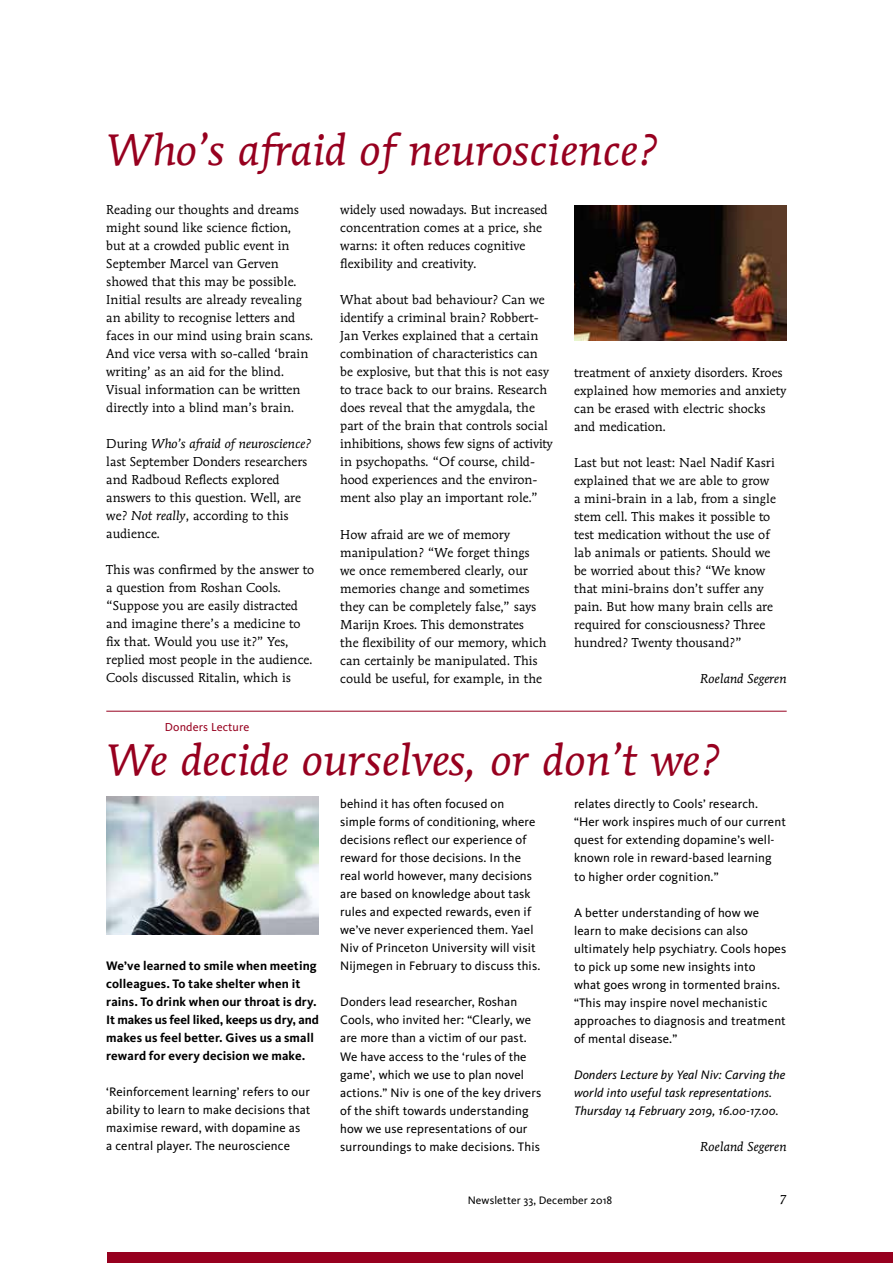
<style>
.page{position:relative;width:893px;height:1263px;background:#fff}
.page>*{position:absolute;margin:0;border:0;box-sizing:border-box;transform-origin:0 0}
.t1{font:italic 43.5px "Mendoza Roman Std";letter-spacing:.01em;color:#97001f}
.t2{font:12.75px/18px "Mendoza Roman Std";letter-spacing:.005em;color:#000}
.t3{font:12.75px/18px "Kievit";letter-spacing:.01em;color:#000}
.t4{font:700 12.75px/18px "Kievit";letter-spacing:.01em;color:#000}
.t5{font:italic 12.75px/18px "Kievit";letter-spacing:.01em;color:#000}
.t6{font:italic 12.75px "Mendoza Roman Std";letter-spacing:.01em;color:#000}
.t7{font:12px "Kievit";letter-spacing:.01em;color:#97001f}
.t8{font:11.25px "Kievit";letter-spacing:.01em;color:#000}
.s1{font-style:italic}
</style>
<div class="page">
<hr style="left:106px;top:711px;width:681px;height:1px;background:#97001f">
<img style="left:574px;top:205px;width:213px;height:135px">
<img style="left:106px;top:797px;width:213px;height:137px">
<div style="left:107px;top:1252px;width:786px;height:11px;background:#97001f"></div>
<h1 class="t1" style="left:106px;top:122px;width:555px">Who’s afraid of neuroscience?</h1>
<p class="t2" style="left:106px;top:201px;width:209px">Reading our thoughts and dreams might sound like science fiction,<br>but at a crowded public event in September Marcel van Gerven showed that this may be possible.<br>Initial results are already revealing an ability to recognise letters and faces in our mind using brain scans.<br>And vice versa with so-called ‘brain writing’ as an aid for the blind.<br>Visual information can be written directly into a blind man’s brain.</p>
<p class="t2" style="left:106px;top:435px;width:207px">During <span class="s1">Who’s afraid of neuroscience? </span>last September Donders researchers and Radboud Reflects explored answers to this question. Well, are we? <span class="s1">Not really</span>, according to this audience.</p>
<p class="t2" style="left:106px;top:561px;width:209px">This was confirmed by the answer to a question from Roshan Cools. “Suppose you are easily distracted and imagine there’s a medicine to fix that. Would you use it?” Yes, replied most people in the audience.<br>Cools discussed Ritalin, which is</p>
<p class="t7" style="left:165px;top:720px;width:86px">Donders Lecture</p>
<p class="t2" style="left:340px;top:201px;width:209px">widely used nowadays. But increased concentration comes at a price, she warns: it often reduces cognitive flexibility and creativity.</p>
<p class="t2" style="left:340px;top:291px;width:214px">What about bad behaviour? Can we identify a criminal brain? Robbert-Jan Verkes explained that a certain combination of characteristics can be explosive, but that this is not easy to trace back to our brains. Research does reveal that the amygdala, the part of the brain that controls social inhibitions, shows few signs of activity in psychopaths. “Of course, child&shy;hood experiences and the environ&shy;ment also play an important role.”</p>
<p class="t2" style="left:340px;top:525px;width:208px">How afraid are we of memory manipulation? “We forget things we once remembered clearly, our memories change and sometimes they can be completely false,” says Marijn Kroes. This demonstrates<br>the flexibility of our memory, which can certainly be manipulated. This could be useful, for example, in the</p>
<p class="t2" style="left:574px;top:363px;width:214px">treatment of anxiety disorders. Kroes explained how memories and anxiety can be erased with electric shocks and medication.</p>
<p class="t2" style="left:574px;top:453px;width:203px">Last but not least: Nael Nadif Kasri explained that we are able to grow a mini-brain in a lab, from a single stem cell. This makes it possible to test medication without the use of lab animals or patients. Should we be worried about this? “We know that mini-brains don’t suffer any pain. But how many brain cells are required for consciousness? Three hundred? Twenty thousand?”</p>
<p class="t6" style="left:700px;top:670px;width:88px">Roeland Segeren</p>
<h1 class="t1" style="left:106px;top:732px;width:617px">We decide ourselves, or don’t we?</h1>
<p class="t4" style="left:106px;top:957px;width:214px">We’ve learned to smile when meeting colleagues. To take shelter when it rains. To drink when our throat is dry.<br>It makes us feel liked, keeps us dry, and makes us feel better. Gives us a small reward for every decision we make.</p>
<p class="t3" style="left:106px;top:1083px;width:206px">‘Reinforcement learning’ refers to our ability to learn to make decisions that maximise reward, with dopamine as<br>a central player. The neuroscience</p>
<p class="t3" style="left:340px;top:795px;width:202px">behind it has often focused on simple forms of conditioning, where decisions reflect our experience of reward for those decisions. In the real world however, many decisions are based on knowledge about task rules and expected rewards, even if we’ve never experienced them. Yael Niv of Princeton University will visit Nijmegen in February to discuss this.</p>
<p class="t3" style="left:340px;top:993px;width:203px">Donders lead researcher, Roshan Cools, who invited her: “Clearly, we are more than a victim of our past.<br>We have access to the ‘rules of the game’, which we use to plan novel actions.” Niv is one of the key drivers of the shift towards understanding how we use representations of our surroundings to make decisions. This</p>
<p class="t3" style="left:574px;top:795px;width:213px">relates directly to Cools’ research. “Her work inspires much of our current quest for extending dopamine’s well&shy;known role in reward-based learning to higher order cognition.”</p>
<p class="t3" style="left:574px;top:903px;width:214px">A better understanding of how we learn to make decisions can also ultimately help psychiatry. Cools hopes to pick up some new insights into<br>what goes wrong in tormented brains. “This may inspire novel mechanistic approaches to diagnosis and treatment of mental disease.”</p>
<p class="t5" style="left:574px;top:1065px;width:213px">Donders Lecture by Yeal Niv: Carving the world into useful task representations.<br>Thursday 14 February 2019, 16.00-17.00.</p>
<p class="t6" style="left:700px;top:1138px;width:88px">Roeland Segeren</p>
<p class="t8" style="left:468px;top:1194px;width:146px">Newsletter 33, December 2018</p>
<p class="t2" style="left:779px;top:1191px;width:9px">7</p>
</div>
